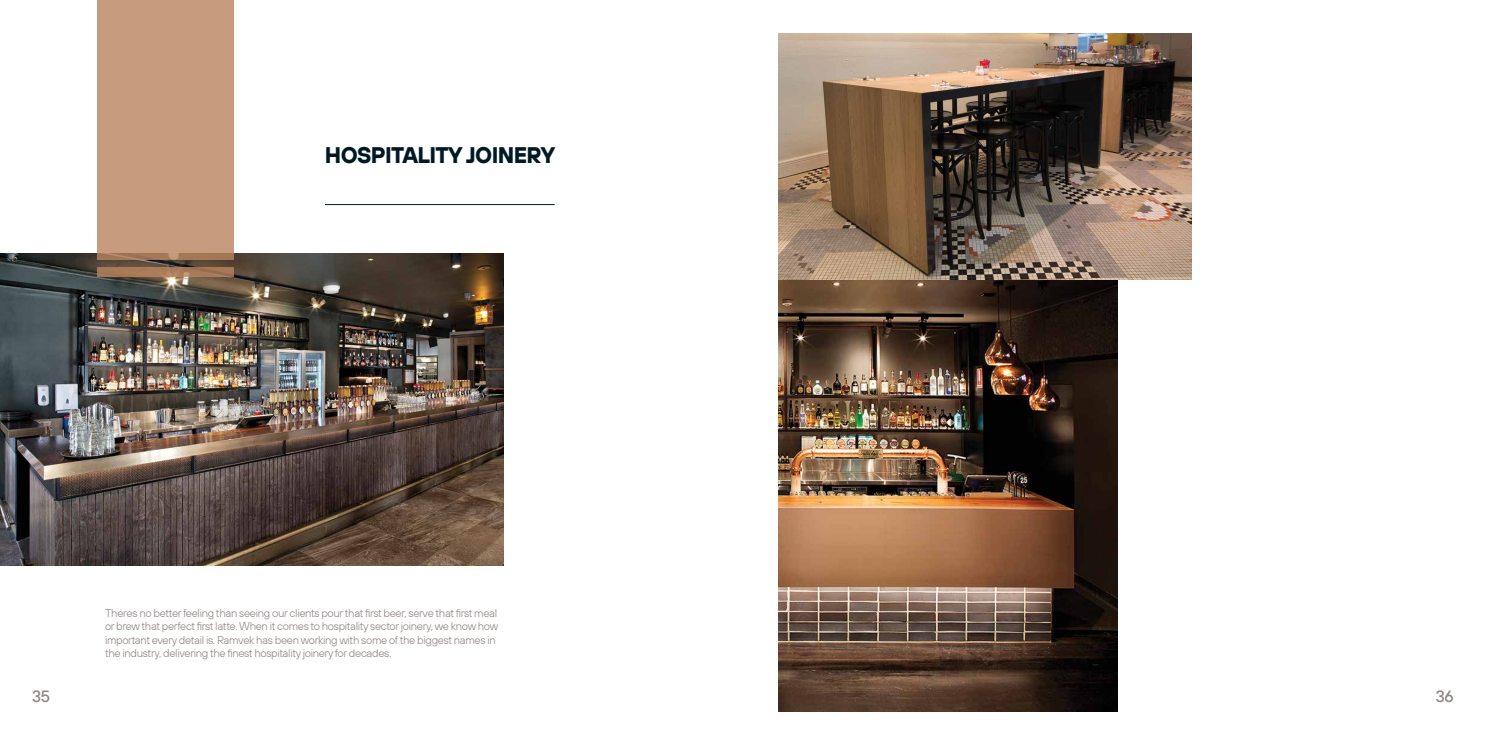
<style>
.page{position:relative;width:1489px;height:745px;background:#fff}
.page>*{position:absolute;margin:0;border:0;box-sizing:border-box;transform-origin:0 0}
.t1{font:700 22.5px "TT Hoves";letter-spacing:-.03em;color:#001a24}
.t2{font:500 16.25px "TT Hoves";color:#8e8683}
.t3{font:300 11.25px/13.5px "TT Hoves";letter-spacing:-.03em;color:#8e8683}
</style>
<div class="page">
<img style="left:0;top:254px;width:503px;height:311px">
<div style="left:98px;top:0;width:136px;height:259px;background:#c79c7e"></div>
<svg style="left:98px;top:267px;width:136px;height:10px"></svg>
<hr style="left:325px;top:204px;width:230px;height:1px;background:#001a24">
<img style="left:778px;top:280px;width:340px;height:431px">
<img style="left:778px;top:34px;width:413px;height:246px">
<h1 class="t1" style="left:325px;top:140px;width:232px">HOSPITALITY JOINERY</h1>
<p class="t3" style="left:105px;top:605px;width:395px">Theres no better feeling than seeing our clients pour that first beer, serve that first meal or brew that perfect first latte. When it comes to hospitality sector joinery, we know how important every detail is. Ramvek has been working with some of the biggest names in the industry, delivering the finest hospitality joinery for decades.</p>
<h2 class="t2" style="left:32px;top:686px;width:19px">35</h2>
<h2 class="t2" style="left:1435px;top:686px;width:19px">36</h2>
</div>
